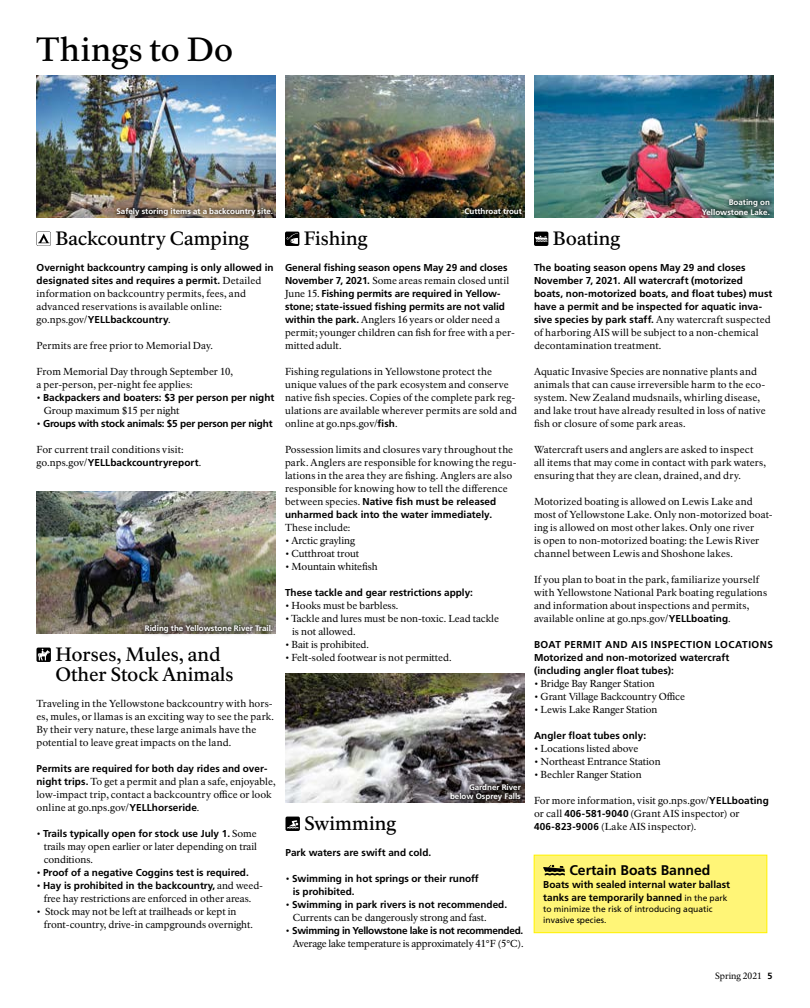
<style>
.page{position:relative;width:810px;height:1008px;background:#fff}
.page>*{position:absolute;margin:0;border:0;box-sizing:border-box;transform-origin:0 0}
.t1{font:500 33px "NPS Rawlinson OT Old";letter-spacing:.005em;color:#000}
.t2{font:500 19px/20px "NPS Rawlinson OT";color:#000}
.t3{font:700 14px "Frutiger LT Std";color:#000}
.t4{font:10px/13px "NPS Rawlinson OT Old";letter-spacing:.005em;color:#000}
.t5{font:700 10px/13px "Frutiger LT Std";color:#000}
.t6{font:700 10px/13px "Frutiger LT Std";letter-spacing:-.03em;color:#000;text-align:right}
.t7{font:700 10px "Frutiger";letter-spacing:-.02em;color:#000}
.t8{font:9px "NPS Rawlinson OT";color:#000}
.t9{font:8.5px/11px "Frutiger LT Std";color:#000}
.t10{font:700 8px/9.6px "Frutiger LT Std";color:#fff;text-align:right}
.s1{font-family:"Frutiger LT Std";font-weight:700}
.s2{font-family:"NPS Rawlinson OT"}
.s3{font-family:"NPS Rawlinson OT Old";font-weight:400}
.s4{font-family:"NPS Rawlinson OT";font-weight:400}
.s5{font-weight:400;font-size:8.5px}
</style>
<div class="page">
<div style="left:534px;top:855px;width:233px;height:78px;background:#fff577"></div>
<div style="left:534px;top:855px;width:233px;height:78px;border:1px solid #fff200"></div>
<img style="left:36px;top:75px;width:240px;height:143px">
<img style="left:285px;top:75px;width:240px;height:143px">
<img style="left:534px;top:75px;width:240px;height:143px">
<svg style="left:113px;top:204px;width:163px;height:15px;background:#7c6c5b"></svg>
<svg style="left:460px;top:204px;width:65px;height:14px"></svg>
<svg style="left:697px;top:196px;width:77px;height:22px;background:#4f6964"></svg>
<svg style="left:37px;top:232px;width:14px;height:14px"></svg>
<svg style="left:38px;top:234px;width:11px;height:9px"></svg>
<img style="left:36px;top:491px;width:240px;height:143px">
<svg style="left:141px;top:622px;width:135px;height:15px"></svg>
<svg style="left:37px;top:648px;width:14px;height:14px"></svg>
<svg style="left:38px;top:649px;width:12px;height:12px"></svg>
<div style="left:285px;top:232px;width:14px;height:14px;background:#000;border-radius:2px"></div>
<svg style="left:286px;top:233px;width:12px;height:11px"></svg>
<img style="left:285px;top:673px;width:240px;height:130px">
<svg style="left:446px;top:780px;width:79px;height:24px;background:#474244"></svg>
<svg style="left:286px;top:817px;width:14px;height:14px"></svg>
<svg style="left:287px;top:820px;width:12px;height:8px"></svg>
<div style="left:534px;top:232px;width:14px;height:14px;background:#000;border-radius:2px"></div>
<svg style="left:535px;top:236px;width:12px;height:6px"></svg>
<svg style="left:543px;top:865px;width:22px;height:10px"></svg>
<h1 class="t1" style="left:36px;top:29px;width:199px">Things to Do</h1>
<p class="t10" style="left:116px;top:207px;width:158px">Safely storing items at a backcountry site.</p>
<p class="t10" style="left:465px;top:207px;width:59px">Cutthroat trout</p>
<p class="t10" style="left:702px;top:198px;width:70px">Boating on<br>Yellowstone Lake.</p>
<p class="t2" style="left:55px;top:229px;width:195px">Backcountry Camping</p>
<p class="t4" style="left:36px;top:261px;width:239px"><span class="s1">Overnight backcountry camping is only allowed in designated sites and requires a permit.</span> Detailed information on backcountry permits, fees, and advanced reservations is available online: go.nps.gov/<span class="s1">YELLbackcountry</span>.</p>
<p class="t4" style="left:36px;top:339px;width:178px">Permits are free prior to Memorial Day.</p>
<p class="t4" style="left:36px;top:365px;width:198px">From Memorial Day through September <span class="s2">10, </span>a per-person, per-night fee applies:</p>
<p class="t5" style="left:44px;top:391px;width:232px;text-indent:-7px"><span class="s3">•</span> Backpackers and boaters: $3 per person per night<br><span class="s3">Group maximum</span> <span class="s4">$15</span> <span class="s3">per night</span></p>
<p class="t7" style="left:36px;top:418px;width:238px"><span class="s3">•</span> Groups with stock animals: $5 per person per night</p>
<p class="t4" style="left:36px;top:443px;width:166px">For current trail conditions visit: go.nps.gov/<span class="s1">YELLbackcountryreport</span>.</p>
<p class="t2" style="left:304px;top:229px;width:65px">Fishing</p>
<p class="t5" style="left:285px;top:261px;width:231px">General fshing season opens May 29 and closes November 7, 2021. <span class="s3">Some areas remain closed until June</span> <span class="s4">15</span><span class="s3">.</span> Fishing permits are required in Yellow&shy;stone; state-issued fshing permits are not valid within the park. <span class="s3">Anglers</span> <span class="s4">16</span> <span class="s3">years or older need a permit; younger children can fsh for free with a per&shy;mitted adult.</span></p>
<p class="t4" style="left:285px;top:365px;width:234px">Fishing regulations in Yellowstone protect the unique values of the park ecosystem and conserve native fsh species. Copies of the complete park reg&shy;ulations are available wherever permits are sold and online at go.nps.gov/<span class="s1">fsh</span>.</p>
<p class="t4" style="left:285px;top:443px;width:233px">Possession limits and closures vary throughout the park. Anglers are responsible for knowing the regu&shy;lations in the area they are fshing. Anglers are also responsible for knowing how to tell the diference between species. <span class="s1">Native fsh must be released unharmed back into the water immediately.</span></p>
<p class="t4" style="left:285px;top:521px;width:67px">These include:</p>
<p class="t4" style="left:285px;top:534px;width:72px">• Arctic grayling</p>
<p class="t4" style="left:285px;top:547px;width:76px">• Cutthroat trout</p>
<p class="t4" style="left:285px;top:560px;width:94px">• Mountain whitefsh</p>
<p class="t5" style="left:285px;top:586px;width:190px">These tackle and gear restrictions apply:</p>
<p class="t4" style="left:285px;top:599px;width:115px">• Hooks must be barbless.</p>
<p class="t4" style="left:292px;top:612px;width:208px;text-indent:-7px">• Tackle and lures must be non-toxic. Lead tackle is not allowed.</p>
<p class="t4" style="left:285px;top:638px;width:86px">• Bait is prohibited.</p>
<p class="t4" style="left:285px;top:651px;width:168px">• Felt-soled footwear is not permitted.</p>
<p class="t2" style="left:553px;top:229px;width:69px">Boating</p>
<p class="t5" style="left:534px;top:261px;width:240px">The boating season opens May 29 and closes November 7, 2021. All watercraft (motorized boats, non-motorized boats, and foat tubes) must have a permit and be inspected for aquatic inva&shy;sive species by park staff. <span class="s3">Any watercraft suspected of harboring AIS will be subject to a non-chemical decontamination treatment.</span></p>
<p class="t4" style="left:534px;top:365px;width:233px">Aquatic Invasive Species are nonnative plants and animals that can cause irreversible harm to the eco&shy;system. New Zealand mudsnails, whirling disease, and lake trout have already resulted in loss of native fsh or closure of some park areas.</p>
<p class="t4" style="left:534px;top:443px;width:233px">Watercraft users and anglers are asked to inspect all items that may come in contact with park waters, ensuring that they are clean, drained, and dry.</p>
<p class="t4" style="left:534px;top:495px;width:240px">Motorized boating is allowed on Lewis Lake and most of Yellowstone Lake. Only non-motorized boat&shy;ing is allowed on most other lakes. Only one river<br>is open to non-motorized boating: the Lewis River channel between Lewis and Shoshone lakes.</p>
<p class="t4" style="left:534px;top:573px;width:235px">If you plan to boat in the park, familiarize yourself with Yellowstone National Park boating regulations and information about inspections and permits, available online at go.nps.gov/<span class="s1">YELLboating</span>.</p>
<p class="t5" style="left:534px;top:638px;width:241px">BOAT PERMIT AND AIS INSPECTION LOCATIONS<br>Motorized and non-motorized watercraft (including angler foat tubes):</p>
<p class="t4" style="left:534px;top:677px;width:122px">• Bridge Bay Ranger Station</p>
<p class="t4" style="left:534px;top:690px;width:153px">• Grant Village Backcountry Ofce</p>
<p class="t4" style="left:534px;top:703px;width:125px">• Lewis Lake Ranger Station</p>
<p class="t5" style="left:534px;top:729px;width:114px">Angler foat tubes only:</p>
<p class="t4" style="left:534px;top:742px;width:106px">• Locations listed above</p>
<p class="t4" style="left:534px;top:755px;width:128px">• Northeast Entrance Station</p>
<p class="t4" style="left:534px;top:768px;width:109px">• Bechler Ranger Station</p>
<p class="t4" style="left:534px;top:794px;width:236px">For more information, visit go.nps.gov/<span class="s1">YELLboating </span>or call <span class="s1">406-581-9040</span> (Grant AIS inspector) or<br><span class="s1">406-823-9006</span> (Lake AIS inspector).</p>
<p class="t10" style="left:145px;top:624px;width:130px">Riding the Yellowstone River Trail.</p>
<p class="t2" style="left:55px;top:645px;width:180px">Horses, Mules, and<br>Other Stock Animals</p>
<p class="t4" style="left:36px;top:697px;width:239px">Traveling in the Yellowstone backcountry with hors&shy;es, mules, or llamas is an exciting way to see the park.<br>By their very nature, these large animals have the potential to leave great impacts on the land.</p>
<p class="t4" style="left:36px;top:762px;width:241px"><span class="s1">Permits are required for both day rides and over&shy;night trips.</span> To get a permit and plan a safe, enjoyable, low-impact trip, contact a backcountry ofce or look online at go.nps.gov/<span class="s1">YELLhorseride</span>.</p>
<p class="t4" style="left:44px;top:827px;width:215px;text-align:justify;text-indent:-7px">• <span class="s1">Trails typically open for stock use July 1.</span> Some trails may open earlier or later depending on trail conditions.</p>
<p class="t5" style="left:37px;top:866px;width:214px"><span class="s3">•</span> Proof of a negative Coggins test is required.</p>
<p class="t4" style="left:37px;top:879px;width:228px;text-align:center">• <span class="s1">Hay is prohibited in the backcountry,</span> and weed&shy;free hay restrictions are enforced in other areas.</p>
<p class="t4" style="left:44px;top:905px;width:211px;text-indent:-7px">• Stock may not be left at trailheads or kept in front-country, drive-in campgrounds overnight.</p>
<p class="t10" style="left:450px;top:782px;width:72px">Gardner River below Osprey Falls</p>
<p class="t2" style="left:304px;top:814px;width:93px">Swimming</p>
<p class="t5" style="left:286px;top:846px;width:147px">Park waters are swift and cold.</p>
<p class="t5" style="left:293px;top:872px;width:188px;text-indent:-7px"><span class="s3">•</span> Swimming in hot springs or their runoff is prohibited.</p>
<p class="t4" style="left:293px;top:898px;width:216px;text-indent:-7px">• <span class="s1">Swimming in park rivers is not recommended.<br></span>Currents can be dangerously strong and fast.</p>
<p class="t6" style="left:286px;top:924px;width:240px"><span class="s3">•</span> Swimming in Yellowstone lake is not recommended.<br><span class="s3">Average lake temperature is approximately</span> <span class="s4">41°F (5°C)</span><span class="s3">.</span></p>
<p class="t3" style="left:569px;top:862px;width:143px">Certain Boats Banned</p>
<p class="t5" style="left:543px;top:878px;width:188px">Boats with sealed internal water ballast tanks are temporarily banned <span class="s5">in the park</span></p>
<p class="t9" style="left:543px;top:903px;width:171px">to minimize the risk of introducing aquatic invasive species.</p>
<p class="t8" style="left:715px;top:970px;width:59px">Spring 2021 <span class="s1">5</span></p>
</div>
